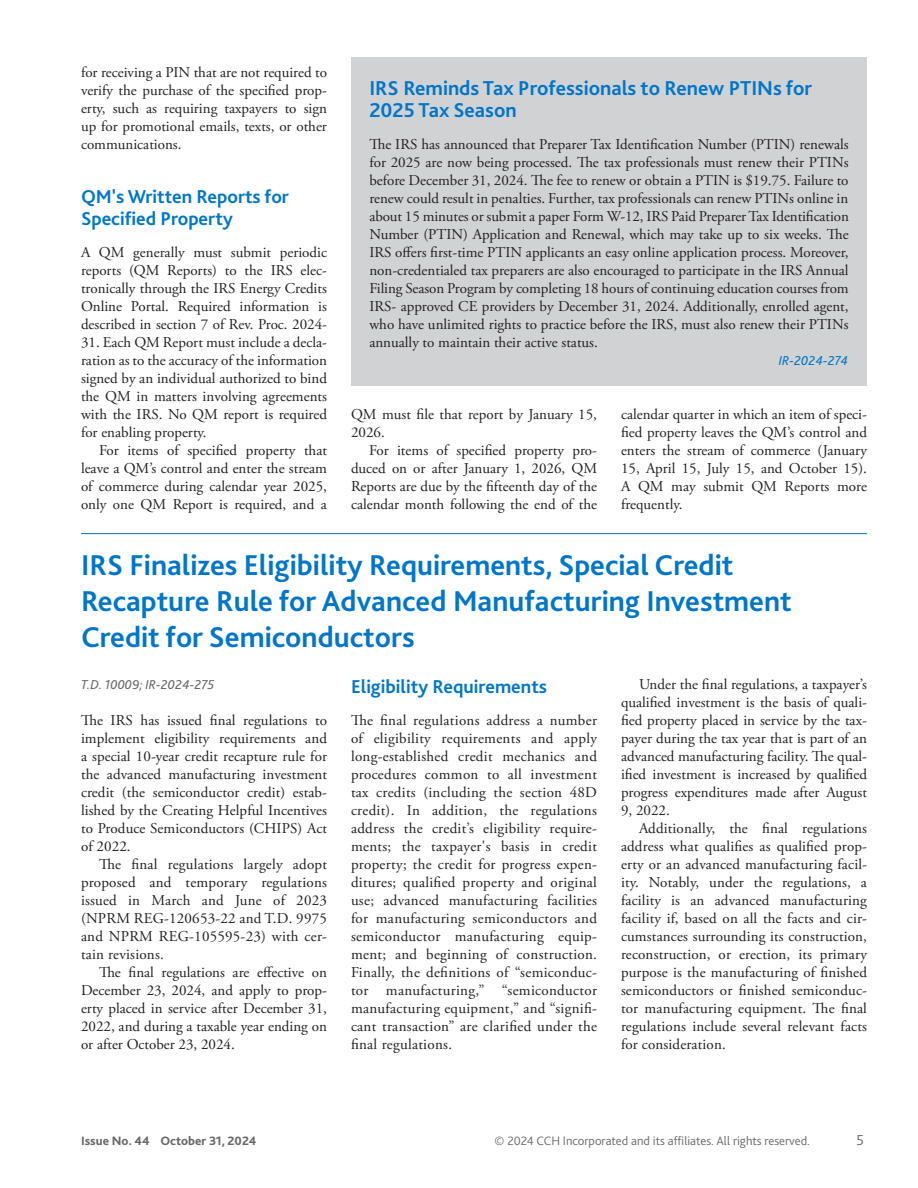
<style>
.page{position:relative;width:918px;height:1188px;background:#fff}
.page>*{position:absolute;margin:0;border:0;box-sizing:border-box;transform-origin:0 0}
.t1{font:700 30px/36px "Bliss 2";color:#0076c8}
.t2{font:700 21px/22.5px "Bliss 2";color:#0076c8}
.t3{font:700 19.5px/22.5px "Bliss 2";color:#0076c8}
.t4{font:15px/18px "Adobe Garamond Pro";color:#231f20;text-align:justify}
.t5{font:300 15px "Bliss 2";color:#69696c}
.t6{font:italic 13.5px "Bliss 2";color:#69696c}
.t7{font:italic 13.5px "Bliss 2";color:#0076c8}
.t8{font:300 12.75px "Bliss 2";color:#69696c}
.t9{font:800 12.75px "Bliss 2";color:#69696c}
</style>
<div class="page">
<hr style="left:81px;top:533px;width:786px;height:1px;background:#0076c8">
<div style="left:351px;top:57px;width:516px;height:83px;background:#d1d2d4"></div>
<div style="left:351px;top:119px;width:516px;height:250px;background:#d1d2d4"></div>
<div style="left:351px;top:352px;width:516px;height:34px;background:#d1d2d4"></div>
<p class="t4" style="left:81px;top:63px;width:248px">for receiving a PIN that are not required to verify the purchase of the specified prop&shy;erty, such as requiring taxpayers to sign up for promotional emails, texts, or other communications.</p>
<h3 class="t3" style="left:81px;top:184px;width:210px">QM's Written Reports for<br>Specified Property</h3>
<p class="t4" style="left:81px;top:243px;width:248px">A QM generally must submit periodic reports (QM Reports) to the IRS elec&shy;tronically through the IRS Energy Credits Online Portal. Required information is described in section 7 of Rev. Proc. 2024-</p>
<p class="t4" style="left:81px;top:333px;width:248px">31. Each QM Report must include a decla&shy;ration as to the accuracy of the information signed by an individual authorized to bind the QM in matters involving agreements with the IRS. No QM report is required for enabling property.</p>
<p class="t4" style="left:81px;top:441px;width:248px;text-indent:18px">For items of specified property that leave a QM’s control and enter the stream of commerce during calendar year 2025, only one QM Report is required, and a</p>
<h2 class="t2" style="left:369px;top:76px;width:444px">IRS Reminds Tax Professionals to Renew PTINs for<br>2025 Tax Season</h2>
<p class="t4" style="left:369px;top:135px;width:481px">The IRS has announced that Preparer Tax Identification Number (PTIN) renewals for 2025 are now being processed. The tax professionals must renew their PTINs before December 31, 2024. The fee to renew or obtain a PTIN is $19.75. Failure to renew could result in penalties. Further, tax professionals can renew PTINs online in about 15 minutes or submit a paper Form W-12, IRS Paid Preparer Tax Identification Number (PTIN) Application and Renewal, which may take up to six weeks. The IRS offers first-time PTIN applicants an easy online application process. Moreover, non-credentialed tax preparers are also encouraged to participate in the IRS Annual Filing Season Program by completing 18 hours of continuing education courses from IRS- approved CE providers by December 31, 2024. Additionally, enrolled agent, who have unlimited rights to practice before the IRS, must also renew their PTINs annually to maintain their active status.</p>
<p class="t7" style="left:779px;top:352px;width:71px">IR-2024-274</p>
<p class="t4" style="left:351px;top:405px;width:247px">QM must file that report by January 15,<br>2026.</p>
<p class="t4" style="left:351px;top:441px;width:248px;text-indent:18px">For items of specified property pro&shy;duced on or after January 1, 2026, QM Reports are due by the fifteenth day of the calendar month following the end of the</p>
<p class="t4" style="left:621px;top:405px;width:248px">calendar quarter in which an item of speci&shy;fied property leaves the QM’s control and enters the stream of commerce (January 15, April 15, July 15, and October 15).<br>A QM may submit QM Reports more frequently.</p>
<h1 class="t1" style="left:81px;top:546px;width:712px">IRS Finalizes Eligibility Requirements, Special Credit<br>Recapture Rule for Advanced Manufacturing Investment<br>Credit for Semiconductors</h1>
<p class="t6" style="left:81px;top:676px;width:135px">T.D. 10009; IR-2024-275</p>
<p class="t4" style="left:81px;top:711px;width:248px">The IRS has issued final regulations to implement eligibility requirements and a special 10-year credit recapture rule for the advanced manufacturing investment credit (the semiconductor credit) estab&shy;lished by the Creating Helpful Incentives to Produce Semiconductors (CHIPS) Act of 2022.</p>
<p class="t4" style="left:81px;top:855px;width:248px;text-indent:18px">The final regulations largely adopt proposed and temporary regulations issued in March and June of 2023 (NPRM REG-120653-22 and T.D. 9975 and NPRM REG-105595-23) with cer&shy;tain revisions.</p>
<p class="t4" style="left:81px;top:963px;width:248px;text-indent:18px">The final regulations are effective on December 23, 2024, and apply to prop&shy;erty placed in service after December 31, 2022, and during a taxable year ending on or after October 23, 2024.</p>
<p class="t4" style="left:621px;top:675px;width:248px;text-indent:18px">Under the final regulations, a taxpayer’s qualified investment is the basis of quali&shy;fied property placed in service by the tax&shy;payer during the tax year that is part of an advanced manufacturing facility. The qual&shy;ified investment is increased by qualified progress expenditures made after August 9, 2022.</p>
<p class="t4" style="left:621px;top:819px;width:248px;text-indent:18px">Additionally, the final regulations address what qualifies as qualified prop&shy;erty or an advanced manufacturing facil&shy;ity. Notably, under the regulations, a facility is an advanced manufacturing facility if, based on all the facts and cir&shy;cumstances surrounding its construction, reconstruction, or erection, its primary purpose is the manufacturing of finished semiconductors or finished semiconduc&shy;tor manufacturing equipment. The final regulations include several relevant facts for consideration.</p>
<h3 class="t3" style="left:351px;top:675px;width:198px">Eligibility Requirements</h3>
<p class="t4" style="left:351px;top:711px;width:248px">The final regulations address a number of eligibility requirements and apply long-established credit mechanics and procedures common to all investment tax credits (including the section 48D credit). In addition, the regulations address the credit’s eligibility require&shy;ments; the taxpayer's basis in credit property; the credit for progress expen&shy;ditures; qualified property and original use; advanced manufacturing facilities for manufacturing semiconductors and semiconductor manufacturing equip&shy;ment; and beginning of construction.<br>Finally, the definitions of “semiconduc&shy;tor manufacturing,” “semiconductor manufacturing equipment,” and “signifi&shy;cant transaction” are clarified under the final regulations.</p>
<p class="t9" style="left:81px;top:1133px;width:177px">Issue No. 44 October 31, 2024</p>
<p class="t8" style="left:495px;top:1133px;width:317px">© 2024 CCH Incorporated and its affiliates. All rights reserved.</p>
<p class="t5" style="left:856px;top:1131px;width:9px">5</p>
</div>
